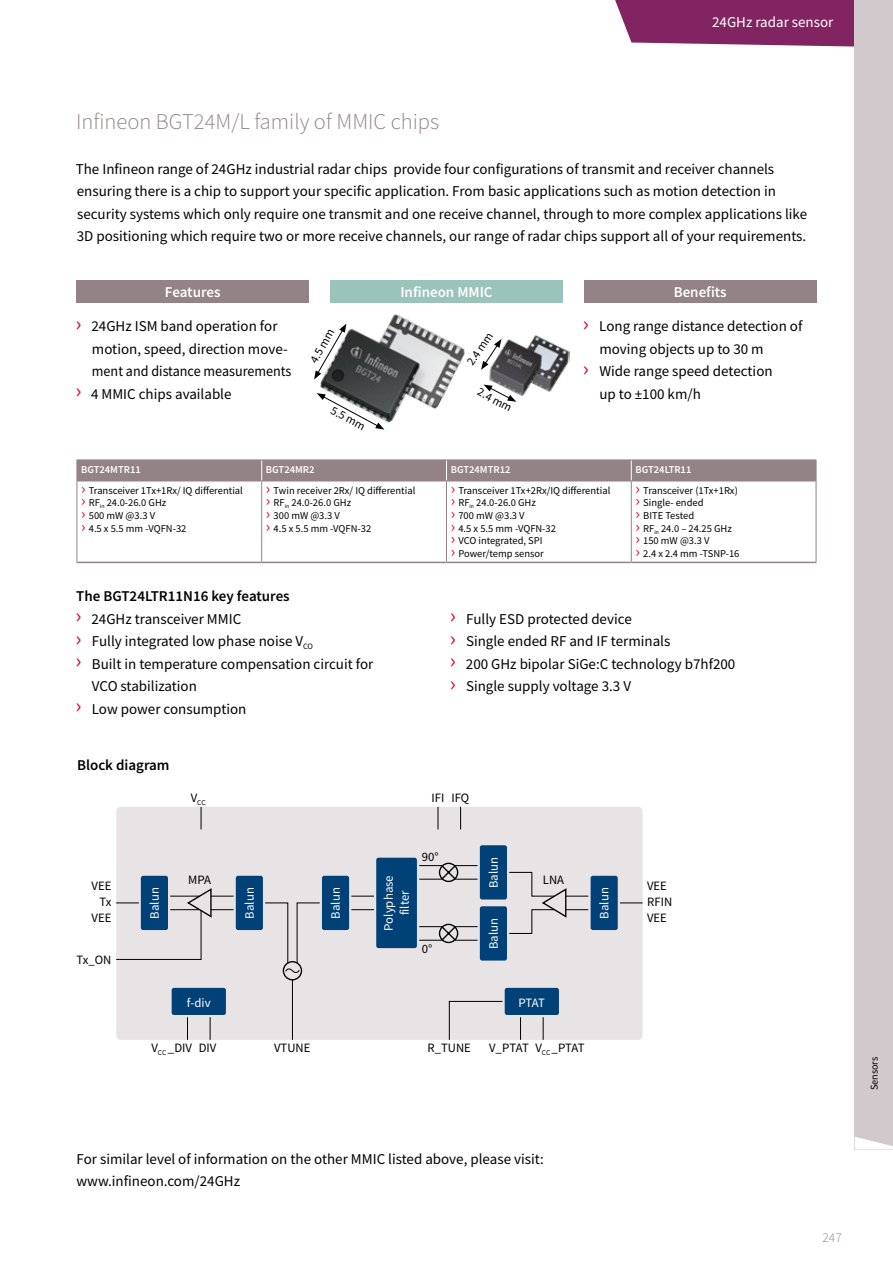
<style>
.page{position:relative;width:893px;height:1263px;background:#fff}
.page>*{position:absolute;margin:0;border:0;box-sizing:border-box;transform-origin:0 0}
.t1{font:300 22.5px "Source Sans Pro";color:#938386}
.t2{font:15px/22.5px "Source Sans Pro";color:#000}
.t3{font:600 15px "Source Sans Pro";color:#000}
.t4{font:600 15px "Source Sans Pro";color:#fff}
.t5{font:15px "Source Sans Pro";color:#000;scale:.94 1}
.t6{font:15px "Source Sans Pro";color:#fff}
.t7{font:300 13.5px "Source Sans Pro";color:#938386}
.t8{font:12.75px/15.9px "Source Sans Pro";color:#000;text-align:right}
.t9{font:12.75px "Source Sans Pro";color:#fff}
.t10{font:12.75px "Source Sans Pro";letter-spacing:-.04em;color:#000}
.t11{font:12px "Source Sans Pro";color:#000}
.t12{font:10.5px/12.6px "Source Sans Pro";color:#000}
.t13{font:600 10.5px "Source Sans Pro";color:#fff}
.t14{font:7.5px "Source Sans Pro";color:#000}
.s1{font-size:22.5px;color:#e40134}
.s2{font-size:16.5px;color:#e40134}
</style>
<div class="page">
<svg style="left:615px;top:0;width:240px;height:47px;background:#8d376e"></svg>
<div style="left:855px;top:1010px;width:38px;height:139px;background:#d1c9cb"></div>
<div style="left:855px;top:0;width:38px;height:1010px;background:#d1c9cb"></div>
<div style="left:77px;top:280px;width:232px;height:23px;background:#938386"></div>
<div style="left:330px;top:280px;width:233px;height:23px;background:#9ac3ba"></div>
<div style="left:584px;top:280px;width:232px;height:23px;background:#938386"></div>
<img style="left:485px;top:335px;width:85px;height:61px">
<img style="left:320px;top:314px;width:145px;height:109px">
<hr style="left:77px;top:481px;width:185px;height:1px;background:#938386">
<hr style="left:262px;top:481px;width:184px;height:1px;background:#938386">
<hr style="left:446px;top:481px;width:185px;height:1px;background:#938386">
<hr style="left:631px;top:481px;width:185px;height:1px;background:#938386">
<hr style="left:77px;top:481px;width:1px;height:81px;background:#938386">
<hr style="left:261px;top:481px;width:1px;height:81px;background:#938386">
<hr style="left:446px;top:481px;width:1px;height:81px;background:#938386">
<div style="left:77px;top:460px;width:740px;height:21px;background:#938386"></div>
<hr style="left:631px;top:481px;width:1px;height:81px;background:#938386">
<hr style="left:816px;top:481px;width:1px;height:81px;background:#938386">
<hr style="left:77px;top:562px;width:185px;height:1px;background:#938386">
<hr style="left:262px;top:562px;width:184px;height:1px;background:#938386">
<hr style="left:446px;top:562px;width:185px;height:1px;background:#938386">
<hr style="left:631px;top:562px;width:185px;height:1px;background:#938386">
<svg style="left:484px;top:385px;width:32px;height:17px"></svg>
<svg style="left:481px;top:339px;width:21px;height:31px"></svg>
<svg style="left:314px;top:324px;width:32px;height:56px"></svg>
<svg style="left:317px;top:393px;width:67px;height:36px"></svg>
<svg style="left:116px;top:807px;width:527px;height:233px;background:#cfd1d8"></svg>
<div style="left:172px;top:988px;width:54px;height:27px;background:#004177;border-radius:2px"></div>
<svg style="left:186px;top:806px;width:402px;height:234px;background:#c6cad3"></svg>
<svg style="left:855px;top:1137px;width:38px;height:12px"></svg>
<p class="t6" style="left:712px;top:12px;width:123px">24GHz radar sensor</p>
<h1 class="t1" style="left:76px;top:108px;width:365px">Infineon BGT24M/L family of MMIC chips</h1>
<p class="t2" style="left:76px;top:157px;width:733px">The Infineon range of 24GHz industrial radar chips provide four configurations of transmit and receiver channels ensuring there is a chip to support your specific application. From basic applications such as motion detection in security systems which only require one transmit and one receive channel, through to more complex applications like 3D positioning which require two or more receive channels, our range of radar chips support all of your requirements.</p>
<p class="t4" style="left:165px;top:282px;width:57px">Features</p>
<p class="t4" style="left:400px;top:282px;width:94px">Infineon MMIC</p>
<p class="t4" style="left:674px;top:282px;width:54px">Benefits</p>
<p class="t2" style="left:75px;top:315px;width:204px"><span class="s1">›</span> 24GHz ISM band operation for</p>
<p class="t2" style="left:92px;top:337px;width:197px">motion, speed, direction move-</p>
<p class="t5" style="left:92px;top:362px;width:214px">ment and distance measurements</p>
<p class="t2" style="left:76px;top:382px;width:158px"><span class="s1">›</span> 4 MMIC chips available</p>
<p class="t11" style="left:306px;top:358px;width:39px;rotate:-60deg">4.5 mm</p>
<p class="t11" style="left:335px;top:403px;width:39px;rotate:28deg">5.5 mm</p>
<p class="t11" style="left:463px;top:360px;width:39px;rotate:-56deg">2.4 mm</p>
<p class="t11" style="left:482px;top:384px;width:39px;rotate:28deg">2.4 mm</p>
<p class="t2" style="left:583px;top:315px;width:221px"><span class="s1">›</span> Long range distance detection of</p>
<p class="t2" style="left:599px;top:337px;width:166px">moving objects up to 30 m</p>
<p class="t2" style="left:583px;top:360px;width:191px"><span class="s1">›</span> Wide range speed detection</p>
<p class="t2" style="left:599px;top:382px;width:103px">up to ±100 km/h</p>
<p class="t13" style="left:81px;top:462px;width:61px">BGT24MTR11</p>
<p class="t13" style="left:266px;top:462px;width:50px">BGT24MR2</p>
<p class="t13" style="left:451px;top:462px;width:61px">BGT24MTR12</p>
<p class="t13" style="left:635px;top:462px;width:57px">BGT24LTR11</p>
<p class="t12" style="left:81px;top:484px;width:163px"><span class="s2">›</span> Transceiver 1Tx+1Rx/ IQ differential <span class="s2">›</span> RF<sub>in</sub> 24.0-26.0 GHz<br><span class="s2">›</span> 500 mW @3.3 V<br><span class="s2">›</span> 4.5 x 5.5 mm -VQFN-32</p>
<p class="t12" style="left:266px;top:484px;width:151px"><span class="s2">›</span> Twin receiver 2Rx/ IQ differential <span class="s2">›</span> RF<sub>in</sub> 24.0-26.0 GHz<br><span class="s2">›</span> 300 mW @3.3 V<br><span class="s2">›</span> 4.5 x 5.5 mm -VQFN-32</p>
<p class="t12" style="left:451px;top:484px;width:161px"><span class="s2">›</span> Transceiver 1Tx+2Rx/IQ differential <span class="s2">›</span> RF<sub>in</sub> 24.0-26.0 GHz<br><span class="s2">›</span> 700 mW @3.3 V<br><span class="s2">›</span> 4.5 x 5.5 mm -VQFN-32<br><span class="s2">›</span> VCO integrated, SPI<br><span class="s2">›</span> Power/temp sensor</p>
<p class="t12" style="left:635px;top:484px;width:105px"><span class="s2">›</span> Transceiver (1Tx+1Rx) <span class="s2">›</span> Single- ended<br><span class="s2">›</span> BITE Tested<br><span class="s2">›</span> RF<sub>in</sub> 24.0 – 24.25 GHz<br><span class="s2">›</span> 150 mW @3.3 V<br><span class="s2">›</span> 2.4 x 2.4 mm -TSNP-16</p>
<p class="t3" style="left:76px;top:586px;width:215px">The BGT24LTR11N16 key features</p>
<p class="t2" style="left:76px;top:607px;width:167px"><span class="s1">›</span> 24GHz transceiver MMIC</p>
<p class="t2" style="left:76px;top:630px;width:239px"><span class="s1">›</span> Fully integrated low phase noise V<sub>CO</sub></p>
<p class="t2" style="left:76px;top:652px;width:299px"><span class="s1">›</span> Built in temperature compensation circuit for</p>
<p class="t2" style="left:92px;top:675px;width:106px">VCO stabilization</p>
<p class="t2" style="left:76px;top:697px;width:172px"><span class="s1">›</span> Low power consumption</p>
<p class="t3" style="left:77px;top:755px;width:94px">Block diagram</p>
<p class="t14" style="left:191px;top:798px;width:16px"><sup>V</sup>CC</p>
<p class="t2" style="left:450px;top:607px;width:287px"><span class="s1">›</span> Fully ESD protected device<br><span class="s1">›</span> Single ended RF and IF terminals<br><span class="s1">›</span> 200 GHz bipolar SiGe:C technology b7hf200 <span class="s1">›</span> Single supply voltage 3.3 V</p>
<p class="t8" style="left:431px;top:790px;width:39px">IFI IFQ</p>
<p class="t8" style="left:92px;top:878px;width:21px">VEE</p>
<p class="t8" style="left:92px;top:894px;width:21px">Tx<br>VEE</p>
<p class="t8" style="left:77px;top:952px;width:36px">Tx_ON</p>
<p class="t9" style="left:147px;top:918px;width:33px;rotate:-90deg">Balun</p>
<p class="t8" style="left:188px;top:872px;width:24px">MPA</p>
<p class="t9" style="left:242px;top:918px;width:33px;rotate:-90deg">Balun</p>
<p class="t9" style="left:328px;top:918px;width:33px;rotate:-90deg">Balun</p>
<p class="t9" style="left:381px;top:931px;width:57px;rotate:-90deg">Polyphase</p>
<p class="t9" style="left:397px;top:915px;width:27px;rotate:-90deg">filter</p>
<p class="t8" style="left:422px;top:849px;width:18px">90°</p>
<p class="t8" style="left:422px;top:941px;width:12px">0°</p>
<p class="t9" style="left:486px;top:888px;width:33px;rotate:-90deg">Balun</p>
<p class="t9" style="left:486px;top:949px;width:33px;rotate:-90deg">Balun</p>
<p class="t8" style="left:543px;top:872px;width:23px">LNA</p>
<p class="t9" style="left:596px;top:918px;width:33px;rotate:-90deg">Balun</p>
<p class="t8" style="left:647px;top:878px;width:21px">VEE</p>
<p class="t8" style="left:647px;top:894px;width:27px;text-align:left">RFIN<br>VEE</p>
<p class="t9" style="left:187px;top:995px;width:25px">f-div</p>
<p class="t9" style="left:518px;top:995px;width:28px">PTAT</p>
<p class="t8" style="left:152px;top:1040px;width:66px">V<sub>CC</sub> _DIV DIV</p>
<p class="t8" style="left:274px;top:1040px;width:38px">VTUNE</p>
<p class="t8" style="left:427px;top:1040px;width:45px">R_TUNE</p>
<p class="t10" style="left:489px;top:1040px;width:97px">V_PTAT V<sub>CC</sub> _PTAT</p>
<p class="t2" style="left:77px;top:1147px;width:469px">For similar level of information on the other MMIC listed above, please visit:</p>
<p class="t2" style="left:77px;top:1170px;width:165px">www.infineon.com/24GHz</p>
<p class="t7" style="left:822px;top:1229px;width:21px">247</p>
<p class="t12" style="left:869px;top:1090px;width:35px;rotate:-90deg">Sensors</p>
</div>
